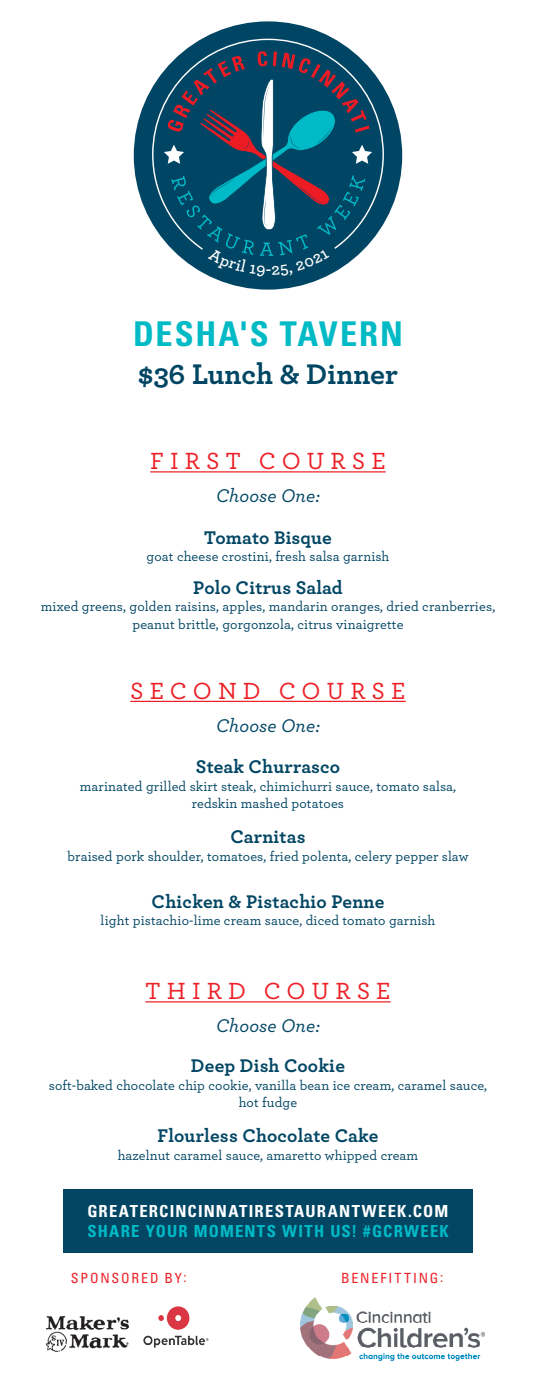
<style>
.page{position:relative;width:536px;height:1386px;background:#fff}
.page>*{position:absolute;margin:0;border:0;box-sizing:border-box;transform-origin:0 0}
.Music_Listings_Body{font:700 condensed 34.12px "Univers LT Std";letter-spacing:.055em;color:#00bac6}
.t1{font:700 29.75px "Archer";color:#004663}
.t2{font:500 24.5px "Archer";letter-spacing:.25em;color:#ed2027}
.t3{font:700 19.25px "Archer";letter-spacing:.01em;color:#024664}
.t4{font:italic 500 19.25px "Archer";letter-spacing:.01em;color:#024664}
.Music_Listings_Body-2{font:700 condensed 16.62px "Univers LT Std";letter-spacing:.07em;color:#fff}
.Music_Listings_Body-3{font:700 condensed 16.62px "Univers LT Std";letter-spacing:.07em;color:#00bac6}
.t5{font:500 14px/17.5px "Archer";letter-spacing:.01em;color:#024664;text-align:center}
.t6{font:condensed 14px "Univers LT Std";letter-spacing:.13em;color:#ee2227}
</style>
<div class="page">
<div style="left:134px;top:21px;width:268px;height:269px;background:#004563;border-radius:50%"></div>
<svg style="left:152px;top:39px;width:232px;height:201px"></svg>
<div style="left:63px;top:1190px;width:409px;height:63px;background:#024664"></div>
<img style="left:47px;top:1317px;width:82px;height:34px">
<img style="left:143px;top:1306px;width:66px;height:42px">
<img style="left:300px;top:1298px;width:184px;height:62px">
<hr style="left:150px;top:471px;width:235px;height:2px;background:#ed2027">
<hr style="left:130px;top:701px;width:275px;height:1px;background:#ed2027">
<hr style="left:145px;top:1001px;width:245px;height:1px;background:#ed2027">
<svg style="left:164px;top:51px;width:208px;height:226px"></svg>
<p class="Music_Listings_Body" style="left:133px;top:313px;width:271px">DESHA'S TAVERN</p>
<p class="t1" style="left:138px;top:351px;width:262px">$36 Lunch &amp; Dinner</p>
<p class="t2" style="left:150px;top:444px;width:237px">FIRST COURSE</p>
<p class="t4" style="left:216px;top:482px;width:105px">Choose One:</p>
<p class="t3" style="left:204px;top:522px;width:129px">Tomato Bisque</p>
<p class="t5" style="left:146px;top:547px;width:244px">goat cheese crostini, fresh salsa garnish</p>
<p class="t3" style="left:193px;top:572px;width:151px">Polo Citrus Salad</p>
<p class="t5" style="left:41px;top:597px;width:456px">mixed greens, golden raisins, apples, mandarin oranges, dried cranberries, peanut brittle, gorgonzola, citrus vinaigrette</p>
<p class="t2" style="left:130px;top:673px;width:277px">SECOND COURSE</p>
<p class="t4" style="left:216px;top:711px;width:105px">Choose One:</p>
<p class="t3" style="left:196px;top:752px;width:146px">Steak Churrasco</p>
<p class="t5" style="left:80px;top:776px;width:377px">marinated grilled skirt steak, chimichurri sauce, tomato salsa, redskin mashed potatoes</p>
<p class="t3" style="left:230px;top:822px;width:77px">Carnitas</p>
<p class="t5" style="left:67px;top:846px;width:402px">braised pork shoulder, tomatoes, fried polenta, celery pepper slaw</p>
<p class="t3" style="left:152px;top:886px;width:234px">Chicken &amp; Pistachio Penne</p>
<p class="t5" style="left:101px;top:911px;width:336px">light pistachio-lime cream sauce, diced tomato garnish</p>
<p class="t2" style="left:145px;top:974px;width:247px">THIRD COURSE</p>
<p class="t4" style="left:216px;top:1012px;width:105px">Choose One:</p>
<p class="t3" style="left:191px;top:1051px;width:155px">Deep Dish Cookie</p>
<p class="t5" style="left:49px;top:1076px;width:439px">soft-baked chocolate chip cookie, vanilla bean ice cream, caramel sauce,</p>
<p class="t5" style="left:239px;top:1093px;width:60px">hot fudge</p>
<p class="t3" style="left:157px;top:1121px;width:222px">Flourless Chocolate Cake</p>
<p class="t5" style="left:118px;top:1146px;width:302px">hazelnut caramel sauce, amaretto whipped cream</p>
<p class="Music_Listings_Body-2" style="left:87px;top:1201px;width:362px">GREATERCINCINNATIRESTAURANTWEEK.COM</p>
<p class="Music_Listings_Body-3" style="left:87px;top:1221px;width:362px">SHARE YOUR MOMENTS WITH US! #GCRWEEK</p>
<p class="t6" style="left:71px;top:1270px;width:117px">SPONSORED BY:</p>
<p class="t6" style="left:341px;top:1270px;width:104px">BENEFITTING:</p>
</div>
